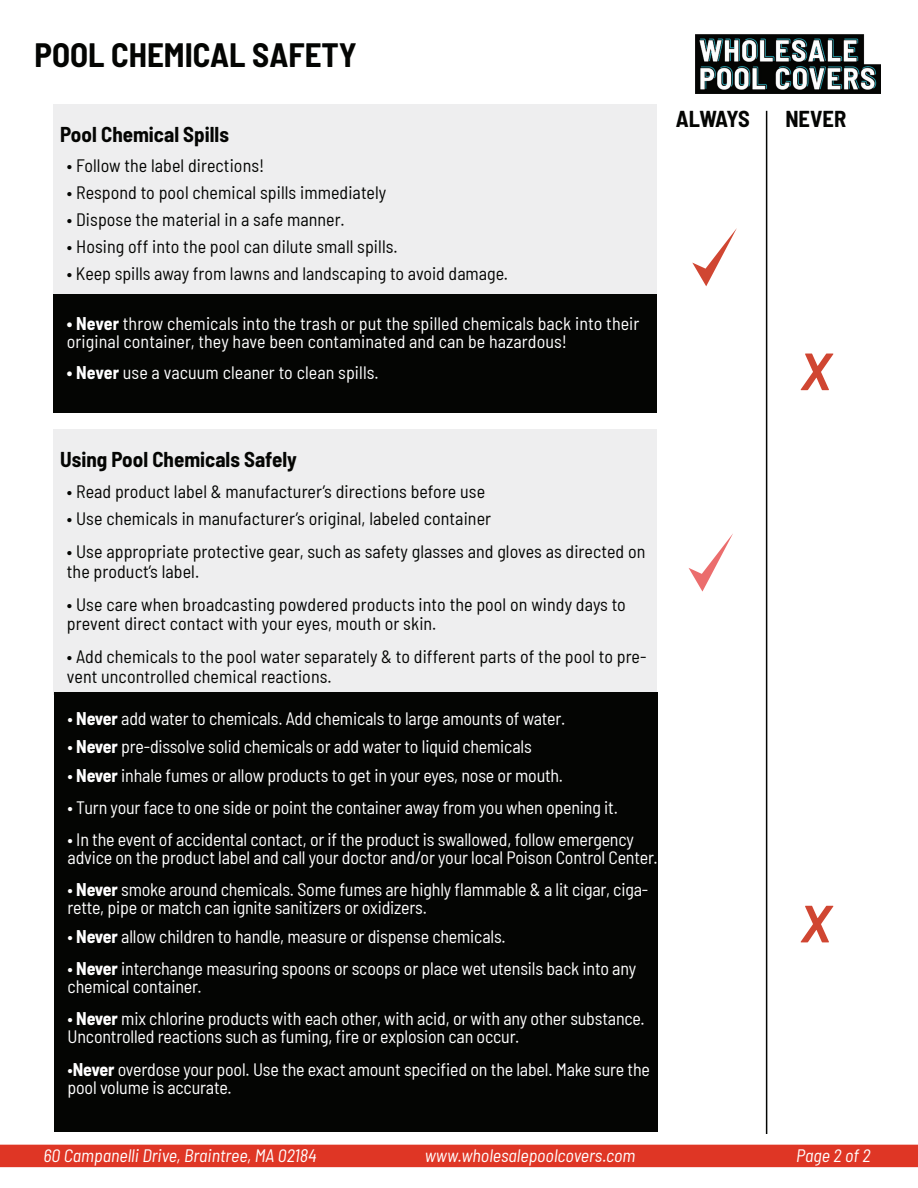
<style>
.page{position:relative;width:918px;height:1188px;background:#fff}
.page>*{position:absolute;margin:0;border:0;box-sizing:border-box;transform-origin:0 0}
.t1{font:italic 500 semi-condensed 72px "Barlow";color:#d04632}
.t2{font:700 semi-condensed 33px "Barlow";color:#040503}
.t3{font:700 semi-condensed 22.5px "Barlow";letter-spacing:-.005em;color:#040503}
.t4{font:700 semi-condensed 21px "Barlow";color:#040503}
.t5{font:semi-condensed 18px/18px "Barlow";letter-spacing:-.01em;color:#fff}
.t6{font:semi-condensed 18px/19.5px "Barlow";letter-spacing:.005em;color:#040503}
.t7{font:italic semi-condensed 18px "Barlow";color:#fff}
.s1{font-weight:700}
</style>
<div class="page">
<div style="left:53px;top:104px;width:604px;height:190px;background:#eeeeef"></div>
<div style="left:53px;top:429px;width:604px;height:266px;background:#eeeeef"></div>
<svg style="left:689px;top:534px;width:44px;height:58px"></svg>
<div style="left:53px;top:294px;width:604px;height:119px;background:#040503"></div>
<div style="left:54px;top:692px;width:604px;height:440px;background:#040503"></div>
<hr style="left:766px;top:111px;width:1px;height:1023px;background:#040503">
<svg style="left:692px;top:228px;width:45px;height:58px"></svg>
<img style="left:695px;top:34px;width:186px;height:59px">
<div style="left:0;top:1145px;width:918px;height:22px;background:#df3625"></div>
<h2 class="t2" style="left:34px;top:31px;width:324px">POOL CHEMICAL SAFETY</h2>
<p class="t4" style="left:60px;top:119px;width:170px">Pool Chemical Spills</p>
<p class="t6" style="left:67px;top:154px;width:199px">• Follow the label directions!</p>
<p class="t6" style="left:67px;top:181px;width:321px">• Respond to pool chemical spills immediately</p>
<p class="t6" style="left:67px;top:208px;width:279px">• Dispose the material in a safe manner.</p>
<p class="t6" style="left:67px;top:235px;width:332px">• Hosing off into the pool can dilute small spills.</p>
<p class="t6" style="left:67px;top:262px;width:443px">• Keep spills away from lawns and landscaping to avoid damage.</p>
<p class="t5" style="left:67px;top:313px;width:574px"><span class="s1">• Never</span> throw chemicals into the trash or put the spilled chemicals back into their original container, they have been contaminated and can be hazardous!</p>
<p class="t5" style="left:67px;top:362px;width:313px"><span class="s1">• Never</span> use a vacuum cleaner to clean spills.</p>
<p class="t3" style="left:676px;top:102px;width:76px">ALWAYS</p>
<p class="t3" style="left:785px;top:102px;width:62px">NEVER</p>
<h1 class="t1" style="left:800px;top:312px;width:33px">x</h1>
<p class="t4" style="left:60px;top:444px;width:238px">Using Pool Chemicals Safely</p>
<p class="t6" style="left:67px;top:481px;width:420px">• Read product label &amp; manufacturer’s directions before use</p>
<p class="t6" style="left:67px;top:508px;width:426px">• Use chemicals in manufacturer’s original, labeled container</p>
<p class="t6" style="left:67px;top:541px;width:580px">• Use appropriate protective gear, such as safety glasses and gloves as directed on the product’s label.</p>
<p class="t6" style="left:67px;top:593px;width:561px">• Use care when broadcasting powdered products into the pool on windy days to prevent direct contact with your eyes, mouth or skin.</p>
<p class="t6" style="left:67px;top:646px;width:581px">• Add chemicals to the pool water separately &amp; to different parts of the pool to pre&shy;vent uncontrolled chemical reactions.</p>
<p class="t5" style="left:68px;top:708px;width:499px">• <span class="s1">Never</span> add water to chemicals. Add chemicals to large amounts of water.</p>
<p class="t5" style="left:68px;top:736px;width:466px">• <span class="s1">Never</span> pre-dissolve solid chemicals or add water to liquid chemicals</p>
<p class="t5" style="left:68px;top:765px;width:497px">• <span class="s1">Never</span> inhale fumes or allow products to get in your eyes, nose or mouth.</p>
<p class="t5" style="left:68px;top:797px;width:552px">• Turn your face to one side or point the container away from you when opening it.</p>
<p class="t5" style="left:68px;top:829px;width:592px">• In the event of accidental contact, or if the product is swallowed, follow emergency advice on the product label and call your doctor and/or your local Poison Control Center.</p>
<p class="t5" style="left:68px;top:880px;width:582px">• <span class="s1">Never</span> smoke around chemicals. Some fumes are highly flammable &amp; a lit cigar, ciga&shy;rette, pipe or match can ignite sanitizers or oxidizers.</p>
<p class="t5" style="left:68px;top:926px;width:440px">• <span class="s1">Never</span> allow children to handle, measure or dispense chemicals.</p>
<p class="t5" style="left:68px;top:958px;width:570px">• <span class="s1">Never</span> interchange measuring spoons or scoops or place wet utensils back into any chemical container.</p>
<p class="t5" style="left:68px;top:1009px;width:579px">• <span class="s1">Never</span> mix chlorine products with each other, with acid, or with any other substance.<br>Uncontrolled reactions such as fuming, fire or explosion can occur.</p>
<p class="t5" style="left:68px;top:1059px;width:584px">•<span class="s1">Never</span> overdose your pool. Use the exact amount specified on the label. Make sure the pool volume is accurate.</p>
<h1 class="t1" style="left:800px;top:865px;width:33px">x</h1>
<p class="t7" style="left:43px;top:1142px;width:275px">60 Campanelli Drive, Braintree, MA 02184</p>
<p class="t7" style="left:425px;top:1142px;width:212px">www.wholesalepoolcovers.com</p>
<p class="t7" style="left:796px;top:1142px;width:76px">Page 2 of 2</p>
</div>
